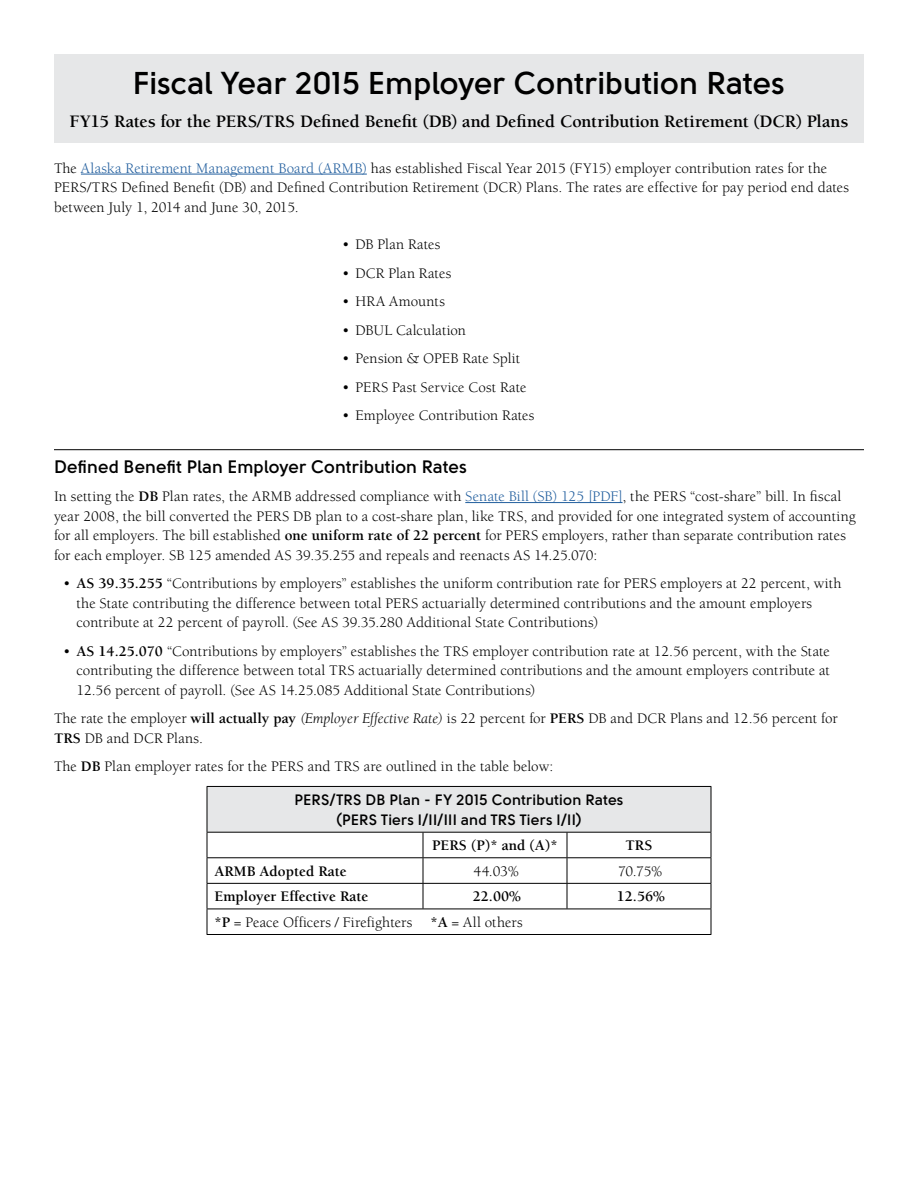
<style>
.page{position:relative;width:918px;height:1188px;background:#fff}
.page>*{position:absolute;margin:0;border:0;box-sizing:border-box;transform-origin:0 0}
.t1{font:700 31.5px "Solomon Sans Semi";letter-spacing:-.005em;color:#000}
.t2{font:700 18px "Berkeley Std";letter-spacing:-.005em;color:#000}
.t3{font:700 18px "Solomon Sans Semi";letter-spacing:-.005em;color:#000}
.t4{font:15px/19.5px "Berkeley Std";letter-spacing:.005em;color:#000}
.t5{font:700 15px/19.5px "Solomon Sans Semi";letter-spacing:.005em;color:#000;text-align:center}
.t6{font:700 15px "Berkeley Std";color:#000}
.s1{color:#215e9e}
.s2{font-weight:700}
.s3{font-style:italic}
</style>
<div class="page">
<hr style="left:81px;top:174px;width:286px;height:1px;background:#215e9e">
<hr style="left:54px;top:449px;width:810px;height:1px;background:#000">
<hr style="left:465px;top:502px;width:158px;height:1px;background:#215e9e">
<div style="left:207px;top:786px;width:504px;height:46px;background:#e6e7e8"></div>
<hr style="left:207px;top:786px;width:216px;height:1px;background:#000">
<hr style="left:207px;top:787px;width:1px;height:45px;background:#000">
<hr style="left:423px;top:786px;width:144px;height:1px;background:#000">
<hr style="left:567px;top:786px;width:144px;height:1px;background:#000">
<hr style="left:711px;top:787px;width:1px;height:45px;background:#000">
<hr style="left:207px;top:832px;width:216px;height:1px;background:#000">
<hr style="left:423px;top:832px;width:144px;height:1px;background:#000">
<hr style="left:567px;top:832px;width:144px;height:1px;background:#000">
<hr style="left:207px;top:857px;width:216px;height:1px;background:#000">
<hr style="left:423px;top:857px;width:144px;height:1px;background:#000">
<hr style="left:567px;top:857px;width:144px;height:1px;background:#000">
<hr style="left:207px;top:883px;width:216px;height:1px;background:#000">
<hr style="left:423px;top:883px;width:144px;height:1px;background:#000">
<svg style="left:423px;top:833px;width:1px;height:76px"></svg>
<hr style="left:567px;top:883px;width:144px;height:1px;background:#000">
<svg style="left:567px;top:833px;width:1px;height:76px"></svg>
<hr style="left:207px;top:909px;width:216px;height:1px;background:#000">
<svg style="left:207px;top:833px;width:1px;height:101px"></svg>
<hr style="left:423px;top:909px;width:144px;height:1px;background:#000">
<hr style="left:567px;top:909px;width:144px;height:1px;background:#000">
<svg style="left:711px;top:833px;width:1px;height:101px"></svg>
<hr style="left:207px;top:934px;width:216px;height:1px;background:#000">
<hr style="left:423px;top:934px;width:144px;height:1px;background:#000">
<hr style="left:567px;top:934px;width:144px;height:1px;background:#000">
<div style="left:54px;top:54px;width:810px;height:88px;background:#e6e7e8"></div>
<h1 class="t1" style="left:133px;top:65px;width:654px">Fiscal Year 2015 Employer Contribution Rates</h1>
<p class="t2" style="left:69px;top:111px;width:781px">FY15 Rates for the PERS/TRS Defined Benefit (DB) and Defined Contribution Retirement (DCR) Plans</p>
<p class="t4" style="left:54px;top:158px;width:797px">The <span class="s1">Alaska Retirement Management Board (ARMB)</span> has established Fiscal Year 2015 (FY15) employer contribution rates for the<br>PERS/TRS Defined Benefit (DB) and Defined Contribution Retirement (DCR) Plans. The rates are effective for pay period end dates between July 1, 2014 and June 30, 2015.</p>
<p class="t4" style="left:342px;top:235px;width:100px">• DB Plan Rates</p>
<p class="t4" style="left:342px;top:263px;width:111px">• DCR Plan Rates</p>
<p class="t4" style="left:342px;top:292px;width:104px">• HRA Amounts</p>
<p class="t4" style="left:342px;top:320px;width:125px">• DBUL Calculation</p>
<p class="t4" style="left:342px;top:349px;width:180px">• Pension &amp; OPEB Rate Split</p>
<p class="t4" style="left:342px;top:377px;width:186px">• PERS Past Service Cost Rate</p>
<p class="t4" style="left:342px;top:406px;width:194px">• Employee Contribution Rates</p>
<p class="t3" style="left:54px;top:456px;width:415px">Defined Benefit Plan Employer Contribution Rates</p>
<p class="t4" style="left:54px;top:487px;width:803px">In setting the <span class="s2">DB</span> Plan rates, the ARMB addressed compliance with <span class="s1">Senate Bill (SB) 125 [PDF]</span>, the PERS “cost-share” bill. In fiscal year 2008, the bill converted the PERS DB plan to a cost-share plan, like TRS, and provided for one integrated system of accounting for all employers. The bill established <span class="s2">one uniform rate of 22 percent</span> for PERS employers, rather than separate contribution rates for each employer. SB 125 amended AS 39.35.255 and repeals and reenacts AS 14.25.070:</p>
<p class="t4" style="left:76px;top:574px;width:767px;text-indent:-14px">• <span class="s2">AS 39.35.255</span> “Contributions by employers” establishes the uniform contribution rate for PERS employers at 22 percent, with the State contributing the difference between total PERS actuarially determined contributions and the amount employers contribute at 22 percent of payroll. (See AS 39.35.280 Additional State Contributions)</p>
<p class="t4" style="left:76px;top:641px;width:755px;text-align:justify;text-indent:-14px">• <span class="s2">AS 14.25.070</span> “Contributions by employers” establishes the TRS employer contribution rate at 12.56 percent, with the State contributing the difference between total TRS actuarially determined contributions and the amount employers contribute at 12.56 percent of payroll. (See AS 14.25.085 Additional State Contributions)</p>
<p class="t4" style="left:54px;top:709px;width:785px">The rate the employer <span class="s2">will actually pay</span> <span class="s3">(Employer Effective Rate)</span> is 22 percent for <span class="s2">PERS</span> DB and DCR Plans and 12.56 percent for<br><span class="s2">TRS</span> DB and DCR Plans.</p>
<p class="t4" style="left:54px;top:757px;width:501px">The <span class="s2">DB</span> Plan employer rates for the PERS and TRS are outlined in the table below:</p>
<p class="t5" style="left:294px;top:790px;width:331px">PERS/TRS DB Plan - FY 2015 Contribution Rates (PERS Tiers I/II/III and TRS Tiers I/II)</p>
<p class="t6" style="left:432px;top:838px;width:127px">PERS (P)* and (A)*</p>
<p class="t6" style="left:626px;top:838px;width:28px">TRS</p>
<p class="t6" style="left:214px;top:863px;width:134px">ARMB Adopted Rate</p>
<p class="t4" style="left:473px;top:862px;width:48px">44.03%</p>
<p class="t4" style="left:618px;top:862px;width:46px">70.75%</p>
<p class="t6" style="left:214px;top:889px;width:155px">Employer Effective Rate</p>
<p class="t6" style="left:473px;top:889px;width:49px">22.00%</p>
<p class="t6" style="left:617px;top:889px;width:49px">12.56%</p>
<p class="t4" style="left:214px;top:913px;width:310px"><span class="s2">*P</span> = Peace Officers / Firefighters <span class="s2">*A</span> = All others</p>
</div>
